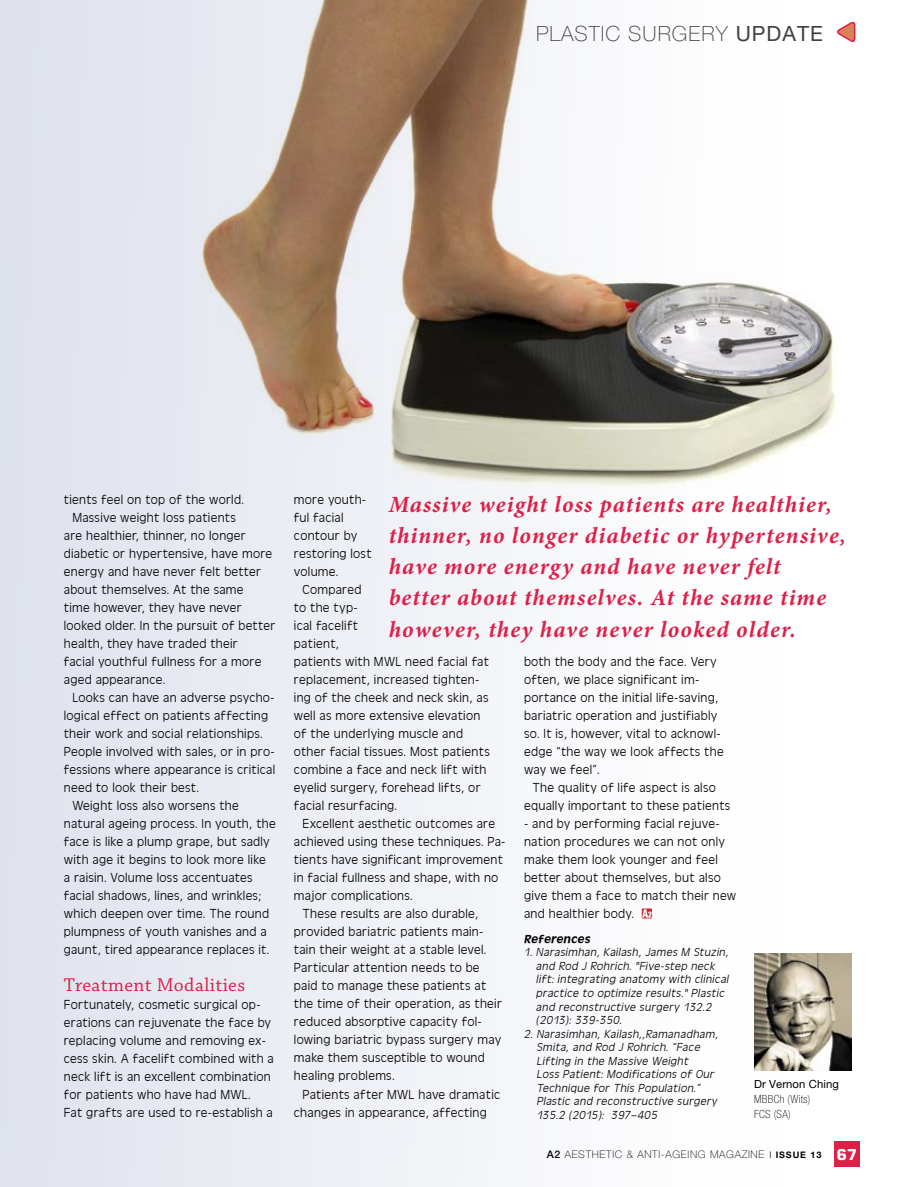
<style>
.page{position:relative;width:915px;height:1187px;background:#fff}
.page>*{position:absolute;margin:0;border:0;box-sizing:border-box;transform-origin:0 0}
.t1{font:italic 700 23.25px/31.2px "Minion Pro";letter-spacing:.045em;color:#de2049}
.t2{font:100 21px "Helvetica Neue";letter-spacing:.05em;color:#414042}
.t3{font:19.5px "Chaparral Pro";letter-spacing:.02em;color:#de2049}
.t4{font:300 13.5px/18px "Antigoni";letter-spacing:.02em;color:#000}
.t5{font:italic 300 12px/13.5px "Antigoni";color:#000}
.t6{font:italic 12px "Antigoni Med";color:#000}
.t7{font:100 condensed 11.25px/15px "Helvetica Neue";letter-spacing:.03em;color:#000}
.t8{font:11.25px "Helvetica Neue East A";letter-spacing:.01em;color:#000}
.t9{font:100 10.5px "Helvetica Neue";letter-spacing:.07em;color:#000}
.s1{font-family:"Helvetica Neue East A";font-weight:400}
.s2{font-weight:500}
.s3{font-family:"Helvetica Neue East A";font-weight:400;font-size:9px}
.s4{font-family:"Helvetica Neue East A";font-weight:700;font-size:9px}
.s5{font-family:"Square 721 BT";font-weight:700;font-size:15px;color:#fff}
</style>
<div class="page">
<div style="left:0;top:0;width:781px;height:1186px;background:linear-gradient(to right,#dfe2ed,#fff)"></div>
<img style="left:133px;top:0;width:723px;height:539px">
<svg style="left:835px;top:21px;width:20px;height:22px"></svg>
<img style="left:753px;top:952px;width:97px;height:117px">
<svg style="left:641px;top:908px;width:10px;height:10px"></svg>
<div style="left:833px;top:1140px;width:26px;height:26px;background:#de2049"></div>
<h2 class="t2" style="left:536px;top:22px;width:288px">PLASTIC SURGERY <span class="s1">update</span></h2>
<p class="t4" style="left:64px;top:490px;width:181px">tients feel on top of the world.</p>
<p class="t4" style="left:72px;top:508px;width:165px">Massive weight loss patients</p>
<p class="t4" style="left:64px;top:526px;width:183px">are healthier, thinner, no longer</p>
<p class="t4" style="left:64px;top:544px;width:210px">diabetic or hypertensive, have more</p>
<p class="t4" style="left:64px;top:562px;width:199px">energy and have never felt better</p>
<p class="t4" style="left:64px;top:580px;width:181px">about themselves. At the same</p>
<p class="t4" style="left:64px;top:598px;width:179px">time however, they have never</p>
<p class="t4" style="left:64px;top:616px;width:213px">looked older. In the pursuit of better</p>
<p class="t4" style="left:64px;top:634px;width:175px">health, they have traded their</p>
<p class="t4" style="left:64px;top:652px;width:199px">facial youthful fullness for a more</p>
<p class="t4" style="left:64px;top:670px;width:103px">aged appearance.</p>
<p class="t4" style="left:72px;top:688px;width:204px">Looks can have an adverse psycho-</p>
<p class="t4" style="left:64px;top:706px;width:206px">logical effect on patients affecting</p>
<p class="t4" style="left:64px;top:724px;width:200px">their work and social relationships.</p>
<p class="t4" style="left:64px;top:742px;width:212px">People involved with sales, or in pro-</p>
<p class="t4" style="left:64px;top:760px;width:213px">fessions where appearance is critical</p>
<p class="t4" style="left:64px;top:778px;width:137px">need to look their best.</p>
<p class="t4" style="left:72px;top:796px;width:168px">Weight loss also worsens the</p>
<p class="t4" style="left:64px;top:814px;width:213px">natural ageing process. In youth, the</p>
<p class="t4" style="left:64px;top:832px;width:207px">face is like a plump grape, but sadly</p>
<p class="t4" style="left:64px;top:850px;width:203px">with age it begins to look more like</p>
<p class="t4" style="left:64px;top:868px;width:190px">a raisin. Volume loss accentuates</p>
<p class="t4" style="left:64px;top:886px;width:199px">facial shadows, lines, and wrinkles;</p>
<p class="t4" style="left:64px;top:904px;width:207px">which deepen over time. The round</p>
<p class="t4" style="left:64px;top:922px;width:204px">plumpness of youth vanishes and a</p>
<p class="t4" style="left:64px;top:940px;width:207px">gaunt, tired appearance replaces it.</p>
<h3 class="t3" style="left:64px;top:973px;width:183px">Treatment Modalities</h3>
<p class="t4" style="left:64px;top:994px;width:211px">Fortunately, cosmetic surgical op&shy;erations can rejuvenate the face by replacing volume and removing ex&shy;cess skin. A facelift combined with a neck lift is an excellent combination for patients who have had MWL.<br>Fat grafts are used to re-establish a</p>
<p class="t4" style="left:294px;top:490px;width:79px">more youth&shy;ful facial contour by restoring lost volume.</p>
<p class="t4" style="left:294px;top:580px;width:197px;text-indent:9px">Compared<br>to the typ-<br>ical facelift<br>patient,<br>patients with MWL need facial fat replacement, increased tighten&shy;ing of the cheek and neck skin, as well as more extensive elevation of the underlying muscle and other facial tissues. Most patients combine a face and neck lift with eyelid surgery, forehead lifts, or facial resurfacing.</p>
<p class="t4" style="left:302px;top:814px;width:194px">Excellent aesthetic outcomes are</p>
<p class="t4" style="left:294px;top:832px;width:213px">achieved using these techniques. Pa-</p>
<p class="t4" style="left:294px;top:850px;width:210px">tients have significant improvement</p>
<p class="t4" style="left:294px;top:868px;width:206px">in facial fullness and shape, with no</p>
<p class="t4" style="left:294px;top:886px;width:120px">major complications.</p>
<p class="t4" style="left:302px;top:904px;width:177px">These results are also durable,</p>
<p class="t4" style="left:294px;top:922px;width:191px">provided bariatric patients main-</p>
<p class="t4" style="left:294px;top:940px;width:194px">tain their weight at a stable level.</p>
<p class="t4" style="left:294px;top:958px;width:187px">Particular attention needs to be</p>
<p class="t4" style="left:294px;top:976px;width:194px">paid to manage these patients at</p>
<p class="t4" style="left:294px;top:994px;width:209px">the time of their operation, as their</p>
<p class="t4" style="left:294px;top:1012px;width:189px">reduced absorptive capacity fol-</p>
<p class="t4" style="left:294px;top:1030px;width:209px">lowing bariatric bypass surgery may</p>
<p class="t4" style="left:294px;top:1048px;width:192px">make them susceptible to wound</p>
<p class="t4" style="left:294px;top:1066px;width:102px">healing problems.</p>
<p class="t4" style="left:302px;top:1084px;width:199px">Patients after MWL have dramatic</p>
<p class="t4" style="left:294px;top:1102px;width:194px">changes in appearance, affecting</p>
<h1 class="t1" style="left:388px;top:488px;width:458px">Massive weight loss patients are healthier, thinner, no longer diabetic or hypertensive, have more energy and have never felt better about themselves. At the same time however, they have never looked older.</h1>
<p class="t4" style="left:524px;top:652px;width:201px">both the body and the face. Very often, we place significant im&shy;portance on the initial life-saving, bariatric operation and justifiably so. It is, however, vital to acknowl&shy;edge “the way we look affects the way we feel”.</p>
<p class="t4" style="left:524px;top:778px;width:208px;text-align:center">The quality of life aspect is also equally important to these patients</p>
<p class="t4" style="left:524px;top:814px;width:214px">- and by performing facial rejuve&shy;nation procedures we can not only make them look younger and feel better about themselves, but also give them a face to match their new and healthier body.</p>
<p class="t6" style="left:523px;top:930px;width:70px">References</p>
<p class="t5" style="left:535px;top:945px;width:196px;text-indent:-12px">1. Narasimhan, Kailash, James M Stuzin, and Rod J Rohrich. "Five-step neck lift: integrating anatomy with clinical practice to optimize results." Plastic and reconstructive surgery 132.2 (2013): 339-350.</p>
<p class="t5" style="left:536px;top:1026px;width:185px;text-indent:-13px">2. Narasimhan, Kailash,,Ramanadham,<br>Smita, and Rod J Rohrich. “Face<br>Lifting in the Massive Weight<br>Loss Patient: Modifications of Our<br>Technique for This Population.”<br>Plastic and reconstructive surgery<br>135.2 (2015): 397–405</p>
<p class="t8" style="left:753px;top:1076px;width:86px">Dr Vernon Ching</p>
<p class="t7" style="left:753px;top:1091px;width:57px">MBBCh (Wits)<br>FCS (SA)</p>
<p class="t9" style="left:546px;top:1148px;width:312px"><span class="s2">A2</span> AESTHETIC &amp; ANTI-AGEING MAGAZINE <span class="s3">|</span> <span class="s4">ISSUE 13</span> <span class="s5">67</span></p>
</div>
